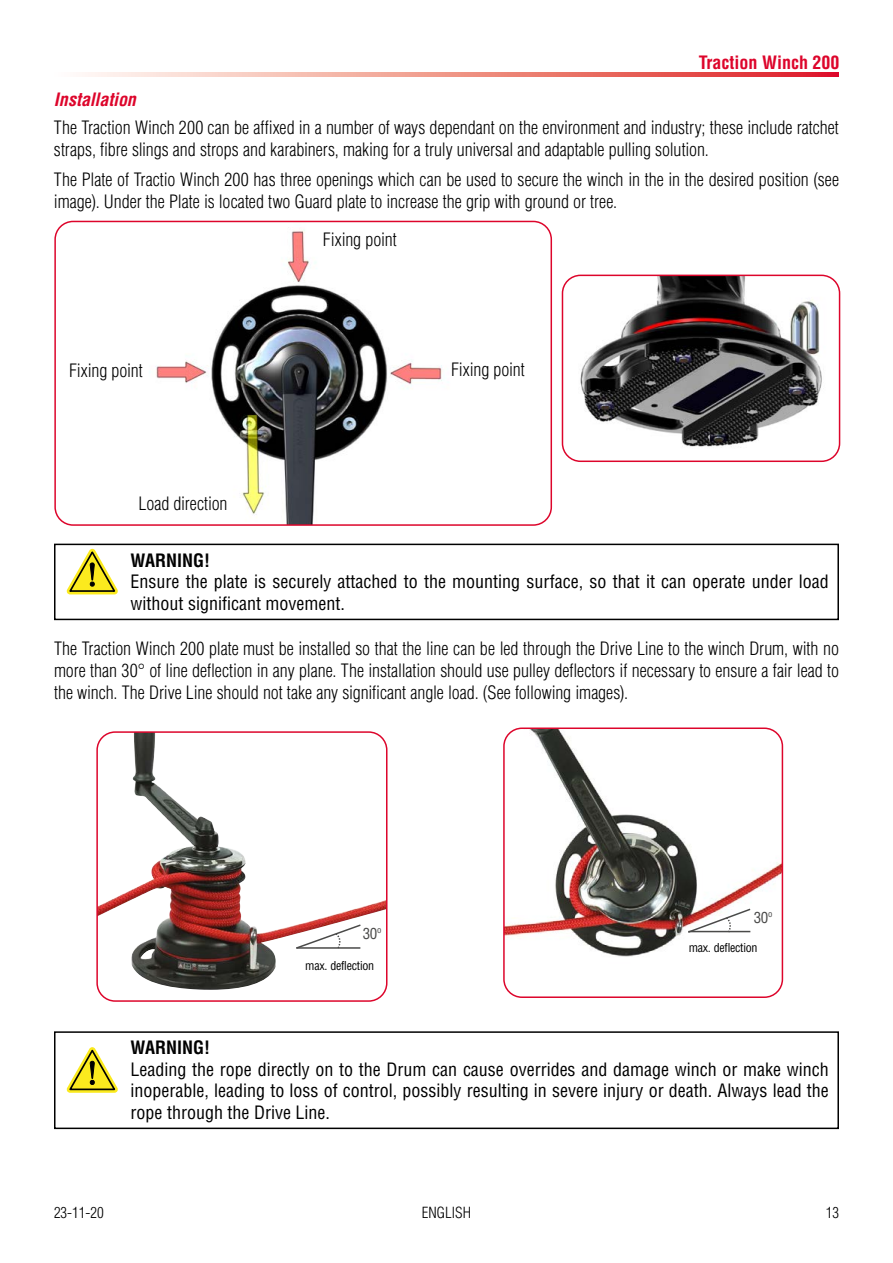
<style>
.page{position:relative;width:893px;height:1263px;background:#fff}
.page>*{position:absolute;margin:0;border:0;box-sizing:border-box;transform-origin:0 0}
.t1{font:300 condensed 18px/21.8px "Helvetica LT Std";letter-spacing:-.005em;color:#000}
.t2{font:condensed 18px/21.6px "Helvetica LT Std";color:#000;text-align:justify}
.t3{font:700 condensed 18px "Helvetica LT Std";color:#dd052b}
.t4{font:700 condensed 18px "Helvetica LT Std";color:#000}
.t5{font:italic 700 condensed 18px "Helvetica LT Std";letter-spacing:-.005em;color:#dd052b}
.t6{font:300 condensed 15px "Helvetica LT Std";color:#000}
.t7{font:condensed 15px "Helvetica LT Std";color:#4a4a49}
.t8{font:condensed 12px "Helvetica LT Std";letter-spacing:-.02em;color:#000}
</style>
<div class="page">
<svg style="left:85px;top:72px;width:754px;height:5px;background:#ee8e87"></svg>
<img style="left:99px;top:733px;width:287px;height:257px">
<div style="left:96px;top:731px;width:291px;height:271px;border:2px solid #dd052b;border-radius:18px"></div>
<svg style="left:294px;top:923px;width:68px;height:27px"></svg>
<img style="left:506px;top:730px;width:276px;height:227px">
<div style="left:503px;top:727px;width:280px;height:271px;border:2px solid #dd052b;border-radius:18px"></div>
<svg style="left:686px;top:907px;width:66px;height:27px"></svg>
<hr style="left:688px;top:931px;width:62px;height:1px;background:#4a4a49">
<div style="left:54px;top:1031px;width:785px;height:98px;border:2px solid #000"></div>
<svg style="left:67px;top:1047px;width:51px;height:46px"></svg>
<img style="left:57px;top:222px;width:494px;height:301px">
<div style="left:54px;top:221px;width:498px;height:305px;border:2px solid #dd052b;border-radius:18px"></div>
<div style="left:54px;top:544px;width:785px;height:76px;border:2px solid #000"></div>
<svg style="left:67px;top:549px;width:51px;height:45px"></svg>
<img style="left:562px;top:275px;width:277px;height:186px">
<div style="left:562px;top:275px;width:278px;height:187px;border:2px solid #dd052b;border-radius:18px"></div>
<p class="t3" style="left:699px;top:51px;width:142px">Traction Winch 200</p>
<p class="t5" style="left:54px;top:89px;width:83px">Installation</p>
<p class="t1" style="left:54px;top:117px;width:786px">The Traction Winch 200 can be affixed in a number of ways dependant on the environment and industry; these include ratchet straps, fibre slings and strops and karabiners, making for a truly universal and adaptable pulling solution.</p>
<p class="t1" style="left:54px;top:169px;width:787px">The Plate of Tractio Winch 200 has three openings which can be used to secure the winch in the in the desired position (see image). Under the Plate is located two Guard plate to increase the grip with ground or tree.</p>
<p class="t1" style="left:323px;top:228px;width:75px">Fixing point</p>
<p class="t1" style="left:69px;top:359px;width:75px">Fixing point</p>
<p class="t1" style="left:451px;top:359px;width:75px">Fixing point</p>
<p class="t1" style="left:138px;top:492px;width:91px">Load direction</p>
<p class="t4" style="left:131px;top:549px;width:81px">WARNING!</p>
<p class="t2" style="left:131px;top:571px;width:700px">Ensure the plate is securely attached to the mounting surface, so that it can operate under load without significant movement.</p>
<p class="t1" style="left:54px;top:638px;width:787px;text-align:justify">The Traction Winch 200 plate must be installed so that the line can be led through the Drive Line to the winch Drum, with no more than 30° of line deflection in any plane. The installation should use pulley deflectors if necessary to ensure a fair lead to the winch. The Drive Line should not take any significant angle load. (See following images).</p>
<p class="t7" style="left:363px;top:924px;width:20px">30<sup>o</sup></p>
<p class="t8" style="left:305px;top:958px;width:70px">max. deflection</p>
<p class="t7" style="left:754px;top:908px;width:20px">30<sup>o</sup></p>
<p class="t8" style="left:689px;top:940px;width:70px">max. deflection</p>
<p class="t4" style="left:131px;top:1036px;width:81px">WARNING!</p>
<p class="t2" style="left:131px;top:1058px;width:700px">Leading the rope directly on to the Drum can cause overrides and damage winch or make winch inoperable, leading to loss of control, possibly resulting in severe injury or death. Always lead the rope through the Drive Line.</p>
<p class="t6" style="left:54px;top:1204px;width:51px">23-11-20</p>
<p class="t6" style="left:422px;top:1204px;width:51px">ENGLISH</p>
<p class="t6" style="left:826px;top:1204px;width:15px">13</p>
</div>
